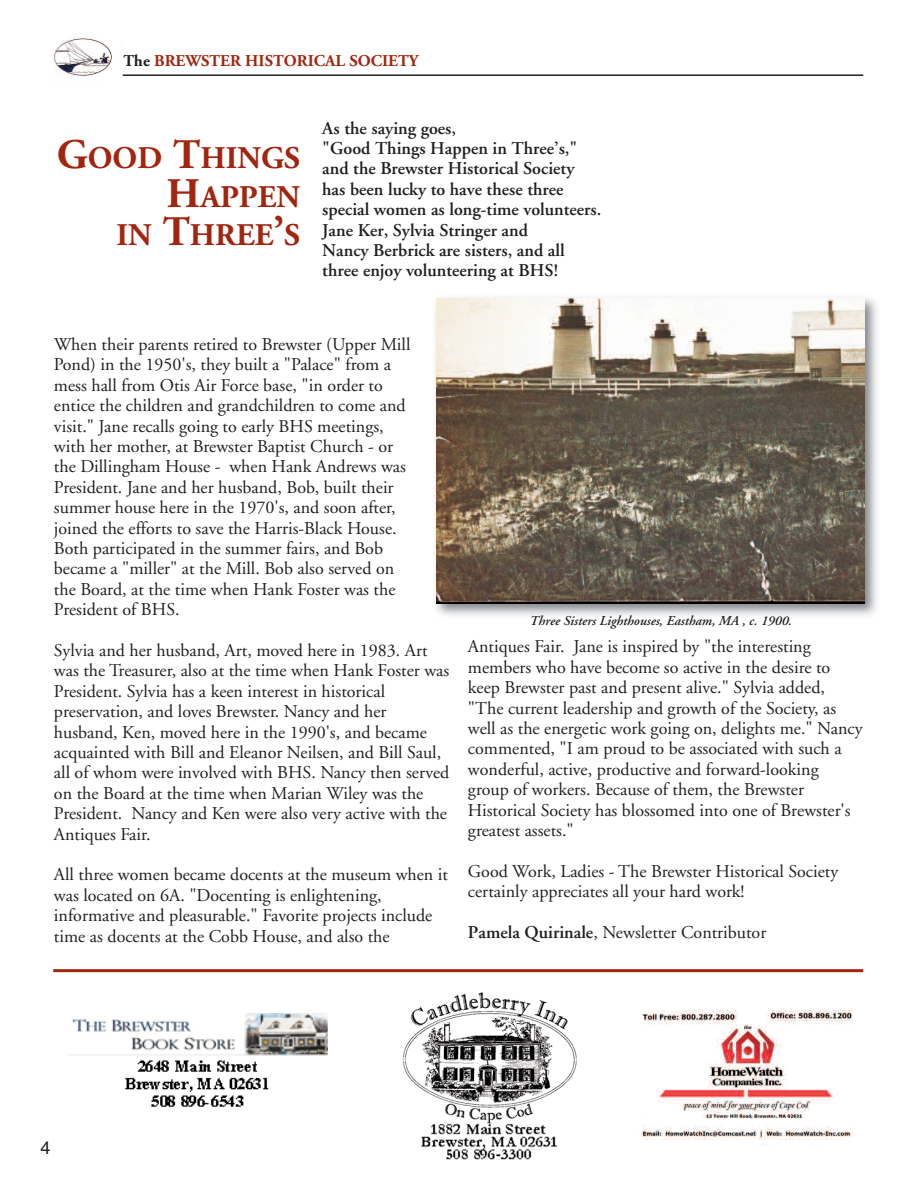
<style>
.page{position:relative;width:918px;height:1188px;background:#fff}
.page>*{position:absolute;margin:0;border:0;box-sizing:border-box;transform-origin:0 0}
.t1{font:700 31.5px/38.4px "Adobe Garamond";color:#a2250f;text-align:right}
.t2{font:18px/20.4px "Adobe Garamond";color:#231f20}
.t3{font:600 18px/20.4px "Adobe Garamond";color:#231f20}
.t4{font:18px "Helvetica";color:#231f20}
.t5{font:700 16.5px "Adobe Garamond";color:#a2250f}
.t6{font:italic 600 13.5px "Adobe Garamond";color:#231f20}
.s1{color:#231f20}
.s2{font-size:42px}
.s3{font-weight:600}
</style>
<div class="page">
<hr style="left:53px;top:969px;width:810px;height:3px;background:#a2250f">
<hr style="left:123px;top:74px;width:740px;height:2px;background:#231f20">
<img style="left:53px;top:37px;width:59px;height:40px">
<img style="left:67px;top:1014px;width:261px;height:93px">
<img style="left:641px;top:1010px;width:212px;height:136px">
<img style="left:403px;top:992px;width:174px;height:168px">
<img style="left:435px;top:297px;width:442px;height:319px">
<img style="left:436px;top:298px;width:428px;height:306px">
<p class="t5" style="left:123px;top:51px;width:296px"><span class="s1">The</span> BREWSTER HISTORICAL SOCIETY</p>
<h1 class="t1" style="left:57px;top:140px;width:245px"><span class="s2">G</span>OOD <span class="s2">T</span>HINGS<br><span class="s2">H</span>APPEN<br>IN <span class="s2">T</span>HREE<span class="s2">’</span>S</h1>
<p class="t3" style="left:322px;top:118px;width:281px">As the saying goes,<br>"Good Things Happen in Three’s," and the Brewster Historical Society has been lucky to have these three special women as long-time volunteers.<br>Jane Ker, Sylvia Stringer and<br>Nancy Berbrick are sisters, and all three enjoy volunteering at BHS!</p>
<p class="t2" style="left:54px;top:336px;width:358px">When their parents retired to Brewster (Upper Mill Pond) in the 1950's, they built a "Palace" from a mess hall from Otis Air Force base, "in order to entice the children and grandchildren to come and visit." Jane recalls going to early BHS meetings, with her mother, at Brewster Baptist Church - or the Dillingham House - when Hank Andrews was President. Jane and her husband, Bob, built their summer house here in the 1970's, and soon after, joined the efforts to save the Harris-Black House.<br>Both participated in the summer fairs, and Bob became a "miller" at the Mill. Bob also served on the Board, at the time when Hank Foster was the President of BHS.</p>
<p class="t2" style="left:54px;top:642px;width:397px">Sylvia and her husband, Art, moved here in 1983. Art was the Treasurer, also at the time when Hank Foster was President. Sylvia has a keen interest in historical preservation, and loves Brewster. Nancy and her husband, Ken, moved here in the 1990's, and became acquainted with Bill and Eleanor Neilsen, and Bill Saul, all of whom were involved with BHS. Nancy then served on the Board at the time when Marian Wiley was the President. Nancy and Ken were also very active with the Antiques Fair.</p>
<p class="t2" style="left:54px;top:866px;width:396px">All three women became docents at the museum when it was located on 6A. "Docenting is enlightening, informative and pleasurable." Favorite projects include time as docents at the Cobb House, and also the</p>
<p class="t6" style="left:530px;top:613px;width:264px">Three Sisters Lighthouses, Eastham, MA , c. 1900.</p>
<p class="t2" style="left:468px;top:638px;width:396px">Antiques Fair. Jane is inspired by "the interesting members who have become so active in the desire to keep Brewster past and present alive." Sylvia added, "The current leadership and growth of the Society, as well as the energetic work going on, delights me." Nancy commented, "I am proud to be associated with such a wonderful, active, productive and forward-looking group of workers. Because of them, the Brewster Historical Society has blossomed into one of Brewster's greatest assets."</p>
<p class="t2" style="left:468px;top:863px;width:372px">Good Work, Ladies - The Brewster Historical Society certainly appreciates all your hard work!</p>
<p class="t2" style="left:468px;top:924px;width:300px"><span class="s3">Pamela Quirinale</span>, Newsletter Contributor</p>
<p class="t4" style="left:40px;top:1138px;width:12px">4</p>
</div>
